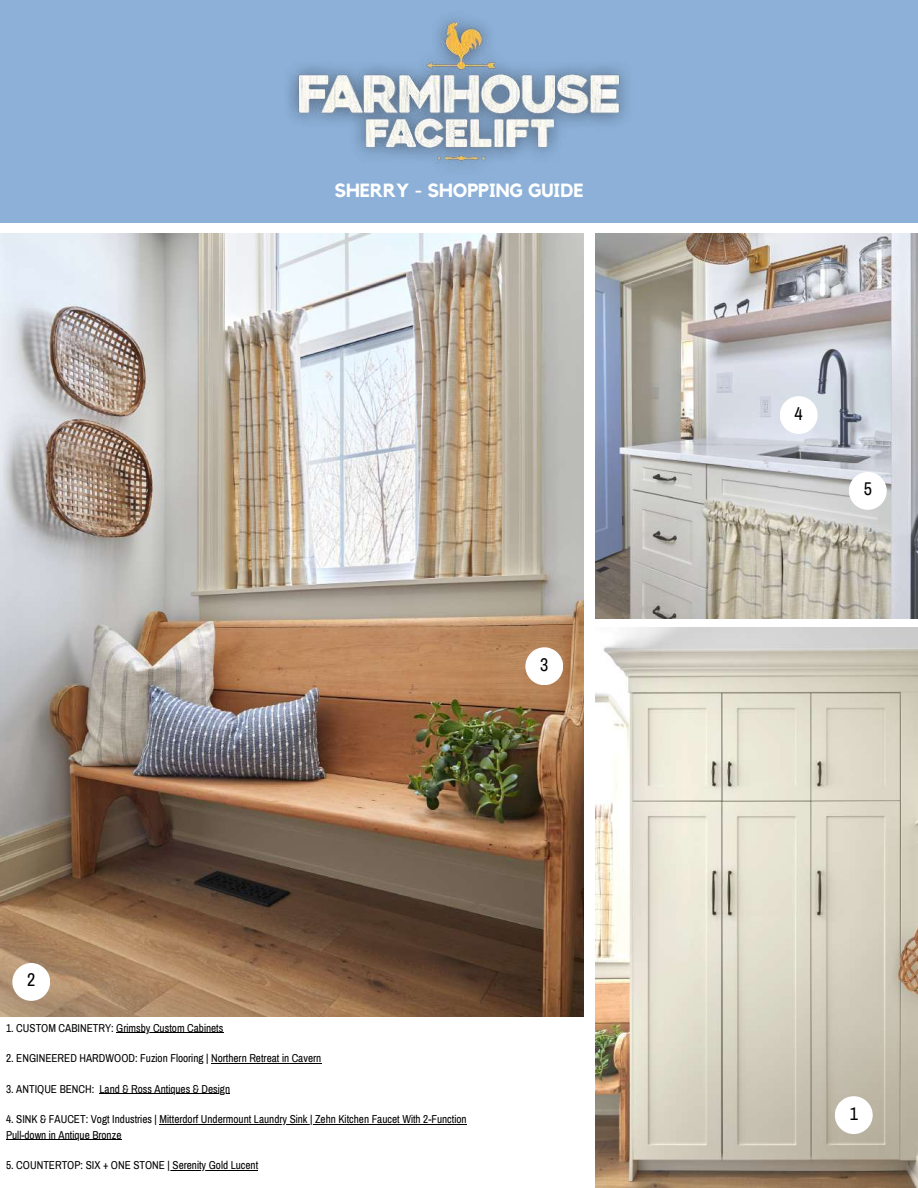
<style>
.page{position:relative;width:918px;height:1188px;background:#fff}
.page>*{position:absolute;margin:0;border:0;box-sizing:border-box;transform-origin:0 0}
.t1{font:700 19.05px "Kollektif";color:#fff}
.t2{font:18px "Archivo Narrow";color:#000}
.t3{font:11.25px/15.3px "Archivo Narrow";color:#000}
</style>
<div class="page">
<div style="left:0;top:0;width:918px;height:223px;background:#8cb0d8"></div>
<img style="left:289px;top:16px;width:338px;height:148px">
<img style="left:0;top:234px;width:584px;height:783px">
<img style="left:596px;top:234px;width:322px;height:384px">
<img style="left:596px;top:627px;width:322px;height:561px">
<div style="left:12px;top:963px;width:38px;height:38px;background:#fff;border-radius:50%"></div>
<div style="left:835px;top:1096px;width:38px;height:38px;background:#fff;border-radius:50%"></div>
<div style="left:525px;top:647px;width:38px;height:38px;background:#fff;border-radius:50%"></div>
<hr style="left:116px;top:1032px;width:107px;height:1px;background:#000">
<hr style="left:211px;top:1063px;width:110px;height:1px;background:#000">
<hr style="left:99px;top:1094px;width:131px;height:1px;background:#000">
<hr style="left:160px;top:1124px;width:148px;height:1px;background:#000">
<hr style="left:315px;top:1124px;width:152px;height:1px;background:#000">
<hr style="left:6px;top:1139px;width:40px;height:1px;background:#000">
<hr style="left:46px;top:1139px;width:75px;height:1px;background:#000">
<hr style="left:173px;top:1170px;width:85px;height:1px;background:#000">
<div style="left:780px;top:396px;width:38px;height:38px;background:#fff;border-radius:50%"></div>
<div style="left:849px;top:472px;width:38px;height:38px;background:#fff;border-radius:50%"></div>
<h1 class="t1" style="left:334px;top:182px;width:251px">SHERRY - SHOPPING GUIDE</h1>
<h2 class="t2" style="left:540px;top:655px;width:10px">3</h2>
<h2 class="t2" style="left:27px;top:971px;width:10px">2</h2>
<p class="t3" style="left:6px;top:1020px;width:219px">1. CUSTOM CABINETRY: Grimsby Custom Cabinets</p>
<p class="t3" style="left:6px;top:1051px;width:317px">2. ENGINEERED HARDWOOD: Fuzion Flooring | Northern Retreat in Cavern</p>
<p class="t3" style="left:6px;top:1081px;width:226px">3. ANTIQUE BENCH: Land &amp; Ross Antiques &amp; Design</p>
<p class="t3" style="left:6px;top:1112px;width:462px">4. SINK &amp; FAUCET: Vogt Industries | Mitterdorf Undermount Laundry Sink | Zehn Kitchen Faucet With 2-Function<br>Pull-down in Antique Bronze</p>
<p class="t3" style="left:6px;top:1158px;width:254px">5. COUNTERTOP: SIX + ONE STONE | Serenity Gold Lucent</p>
<h2 class="t2" style="left:795px;top:404px;width:10px">4</h2>
<h2 class="t2" style="left:864px;top:480px;width:10px">5</h2>
<h2 class="t2" style="left:850px;top:1104px;width:10px">1</h2>
</div>
